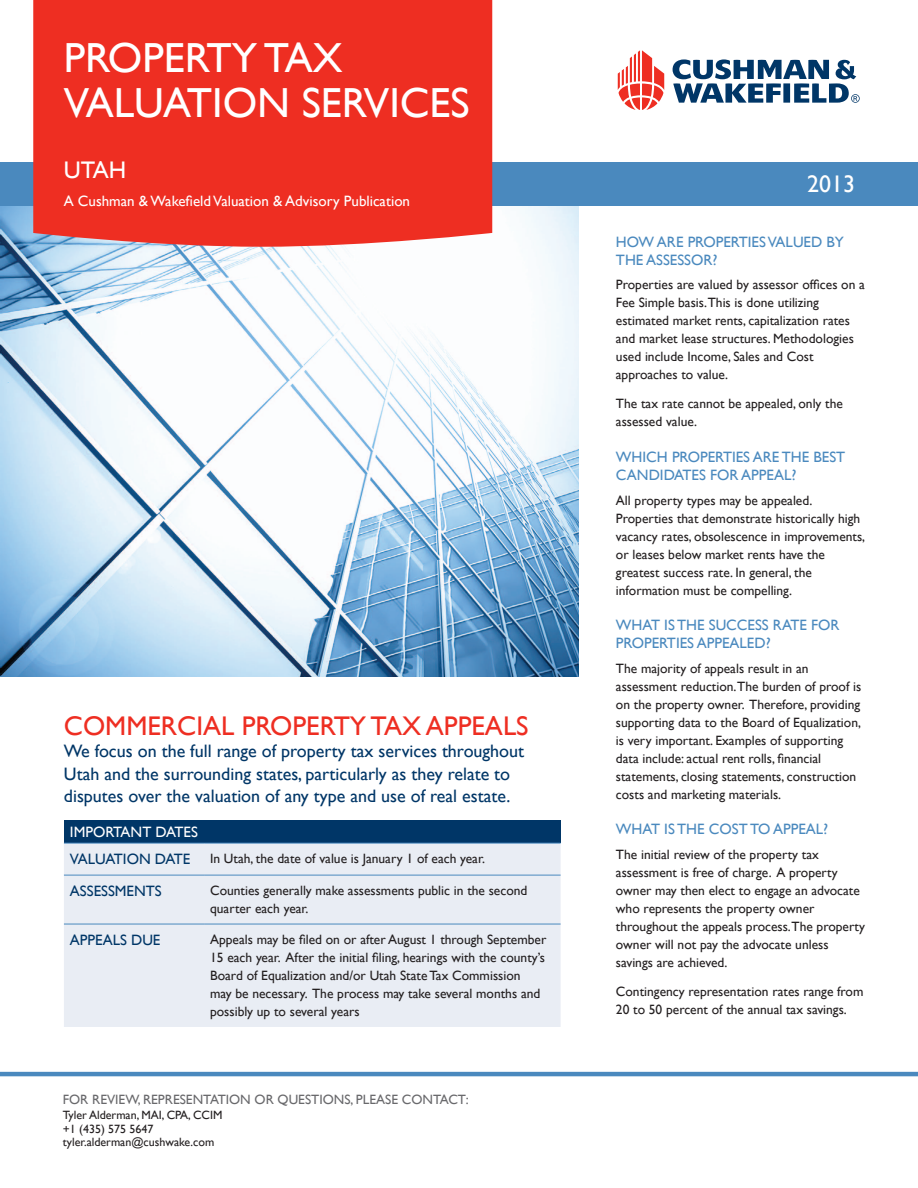
<style>
.page{position:relative;width:918px;height:1188px;background:#fff}
.page>*{position:absolute;margin:0;border:0;box-sizing:border-box;transform-origin:0 0}
.t1{font:42px/45px "Gill Sansfor CW";color:#fff}
.t2{font:27px "Gill Sansfor CW";color:#ee2e22}
.t3{font:24px "Gill Sansfor CW";color:#fff}
.t4{font:18px/22.5px "Gill Sansfor CW";color:#003667}
.t5{font:15px/18px "Gill Sansfor CW";color:#4a89be}
.t6{font:15px "Gill Sansfor CW";color:#fff}
.t7{font:15px "Gill Sansfor CW";color:#003667}
.t8{font:13.5px/18px "Gill Sansfor CW";color:#231f20}
.t9{font:13.5px "Gill Sansfor CW";color:#69696c}
.t10{font:12px/13.5px "Gill Sansfor CW";color:#231f20}
</style>
<div class="page">
<svg style="left:618px;top:50px;width:46px;height:60px"></svg>
<svg style="left:673px;top:59px;width:187px;height:44px"></svg>
<img style="left:0;top:206px;width:578px;height:470px">
<div style="left:64px;top:821px;width:497px;height:22px;background:#003667"></div>
<div style="left:64px;top:844px;width:497px;height:183px;background:#e9edf4"></div>
<hr style="left:64px;top:843px;width:140px;height:1px;background:#4a89be">
<hr style="left:204px;top:843px;width:357px;height:1px;background:#4a89be">
<hr style="left:64px;top:875px;width:140px;height:1px;background:#4a89be">
<hr style="left:204px;top:875px;width:357px;height:1px;background:#4a89be">
<hr style="left:64px;top:924px;width:140px;height:1px;background:#4a89be">
<hr style="left:204px;top:924px;width:357px;height:1px;background:#4a89be">
<hr style="left:0;top:1072px;width:918px;height:4px;background:#4a89be">
<div style="left:0;top:162px;width:918px;height:44px;background:#4a89be"></div>
<div style="left:33px;top:0;width:459px;height:247px;background:#ee2e22"></div>
<h1 class="t1" style="left:64px;top:35px;width:408px">PROPERTY TAX<br>VALUATION SERVICES</h1>
<h3 class="t3" style="left:64px;top:154px;width:64px">UTAH</h3>
<p class="t6" style="left:64px;top:190px;width:348px">A Cushman &amp; Wakefield Valuation &amp; Advisory Publication</p>
<h2 class="t2" style="left:64px;top:707px;width:37px">Commercial</h2>
<h2 class="t2" style="left:242px;top:707px;width:31px">Propert</h2>
<h2 class="t2" style="left:350px;top:707px;width:109px">y Tax Appeals</h2>
<h3 class="t4" style="left:64px;top:740px;width:462px">We focus on the full range of property tax services throughout<br>Utah and the surrounding states, particularly as they relate to disputes over the valuation of any type and use of real estate.</h3>
<p class="t6" style="left:70px;top:822px;width:130px">IMPORTANT DATES</p>
<p class="t7" style="left:70px;top:849px;width:122px">VALUATION DATE</p>
<p class="t8" style="left:210px;top:850px;width:276px">In Utah, the date of value is January 1 of each year.</p>
<p class="t7" style="left:70px;top:881px;width:93px">ASSESSMENTS</p>
<p class="t8" style="left:210px;top:882px;width:319px">Counties generally make assessments public in the second quarter each year.</p>
<p class="t7" style="left:70px;top:930px;width:92px">APPEALS DUE</p>
<p class="t8" style="left:210px;top:930px;width:338px">Appeals may be filed on or after August 1 through September 15 each year. After the initial filing, hearings with the county’s Board of Equalization and/or Utah State Tax Commission<br>may be necessary. The process may take several months and possibly up to several years</p>
<p class="t9" style="left:63px;top:1091px;width:47px">For Review</p>
<p class="t9" style="left:138px;top:1091px;width:23px">, Representation</p>
<p class="t9" style="left:255px;top:1091px;width:43px">or questions</p>
<p class="t9" style="left:351px;top:1091px;width:14px">, please</p>
<p class="t9" style="left:402px;top:1091px;width:11px">contact</p>
<p class="t9" style="left:466px;top:1091px;width:4px">:</p>
<p class="t10" style="left:63px;top:1109px;width:161px">Tyler Alderman, MAI, CPA, CCIM +1 (435) 575 5647 tyler.alderman@cushwake.com</p>
<h3 class="t3" style="left:843px;top:168px;width:13px">2</h3>
<p class="t5" style="left:616px;top:233px;width:230px">HOW ARE PROPERTIES VALUED BY<br>THE ASSESSOR?</p>
<p class="t8" style="left:616px;top:276px;width:251px">Properties are valued by assessor offices on a Fee Simple basis.This is done utilizing estimated market rents, capitalization rates and market lease structures. Methodologies used include Income, Sales and Cost approaches to value.</p>
<p class="t8" style="left:616px;top:395px;width:228px">The tax rate cannot be appealed, only the assessed value.</p>
<p class="t5" style="left:616px;top:448px;width:231px">WHICH PROPERTIES ARE THE BEST<br>CANDIDATES FOR APPEAL?</p>
<p class="t8" style="left:616px;top:491px;width:251px">All property types may be appealed.<br>Properties that demonstrate historically high vacancy rates, obsolescence in improvements, or leases below market rents have the greatest success rate. In general, the information must be compelling.</p>
<p class="t5" style="left:616px;top:616px;width:225px">WHAT IS THE SUCCESS RATE FOR<br>Properties</p>
<p class="t5" style="left:697px;top:634px;width:20px">Appealed</p>
<p class="t5" style="left:766px;top:634px;width:6px">?</p>
<p class="t8" style="left:616px;top:659px;width:247px">The majority of appeals result in an assessment reduction.The burden of proof is on the property owner. Therefore, providing supporting data to the Board of Equalization, is very important. Examples of supporting data include: actual rent rolls, financial statements, closing statements, construction costs and marketing materials.</p>
<p class="t5" style="left:616px;top:820px;width:214px">WHAT IS THE COST TO APPEAL?</p>
<p class="t8" style="left:616px;top:845px;width:251px">The initial review of the property tax assessment is free of charge. A property owner may then elect to engage an advocate who represents the property owner throughout the appeals process.The property owner will not pay the advocate unless savings are achieved.</p>
<p class="t8" style="left:616px;top:982px;width:249px">Contingency representation rates range from<br>20 to 50 percent of the annual tax savings.</p>
</div>
